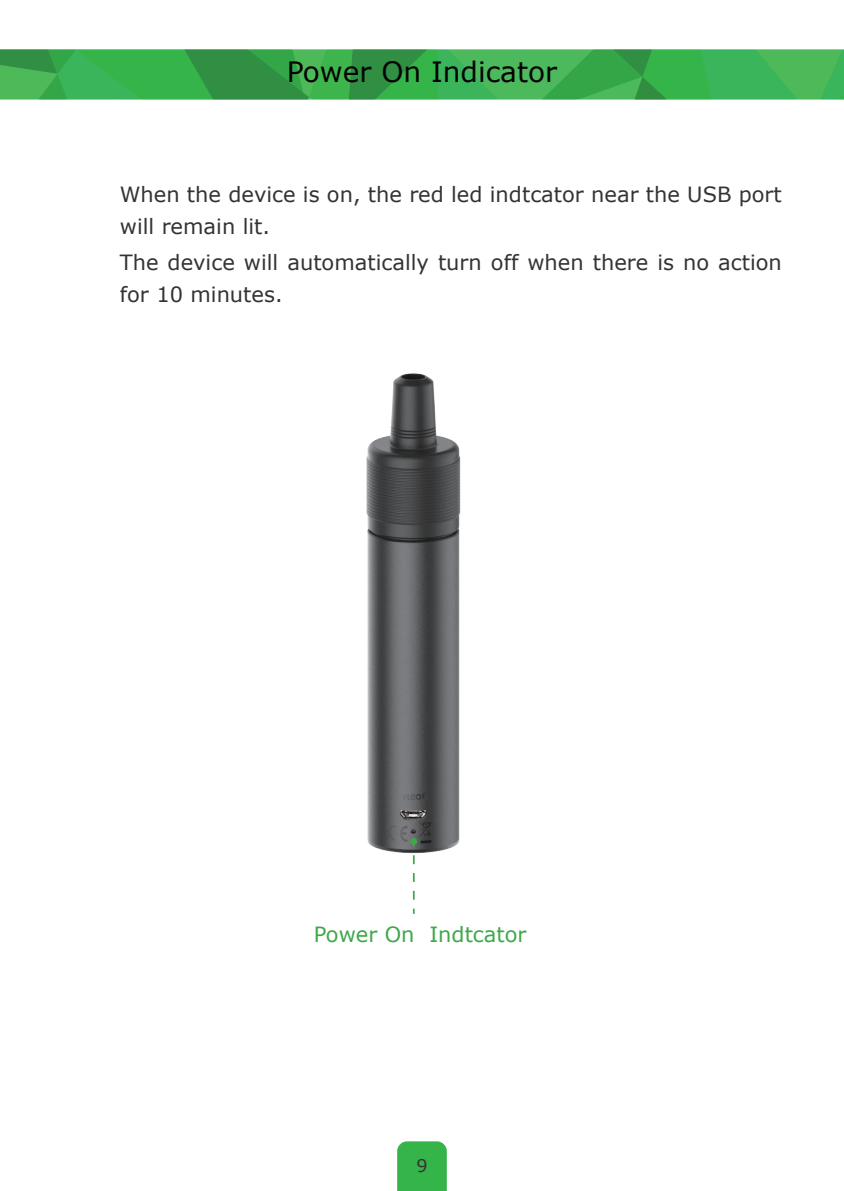
<style>
.page{position:relative;width:844px;height:1191px;background:#fff}
.page>*{position:absolute;margin:0;border:0;box-sizing:border-box;transform-origin:0 0}
.t1{font:28px "Verdana";color:#030303}
.t2{font:21px/32.2px "Verdana";color:#333334}
.t3{font:21px "Verdana";color:#3ea84a}
.t4{font:17.5px "Verdana";color:#333334}
</style>
<div class="page">
<img style="left:366px;top:373px;width:95px;height:541px">
<svg style="left:0;top:50px;width:843px;height:49px;background:#3bac4f"></svg>
<div style="left:397px;top:1141px;width:49px;height:50px;background:#35b44a"></div>
<svg style="left:413px;top:855px;width:1px;height:59px"></svg>
<div style="left:410px;top:838px;width:7px;height:6px;background:#3ea84a;border-radius:50%"></div>
<h1 class="t1" style="left:286px;top:53px;width:272px">Power On Indicator</h1>
<p class="t2" style="left:120px;top:178px;width:663px">When the device is on, the red led indtcator near the USB port will remain lit.</p>
<p class="t2" style="left:120px;top:246px;width:663px">The device will automatically turn off when there is no action for 10 minutes.</p>
<p class="t3" style="left:314px;top:919px;width:214px">Power On Indtcator</p>
<p class="t4" style="left:416px;top:1153px;width:13px">9</p>
</div>
